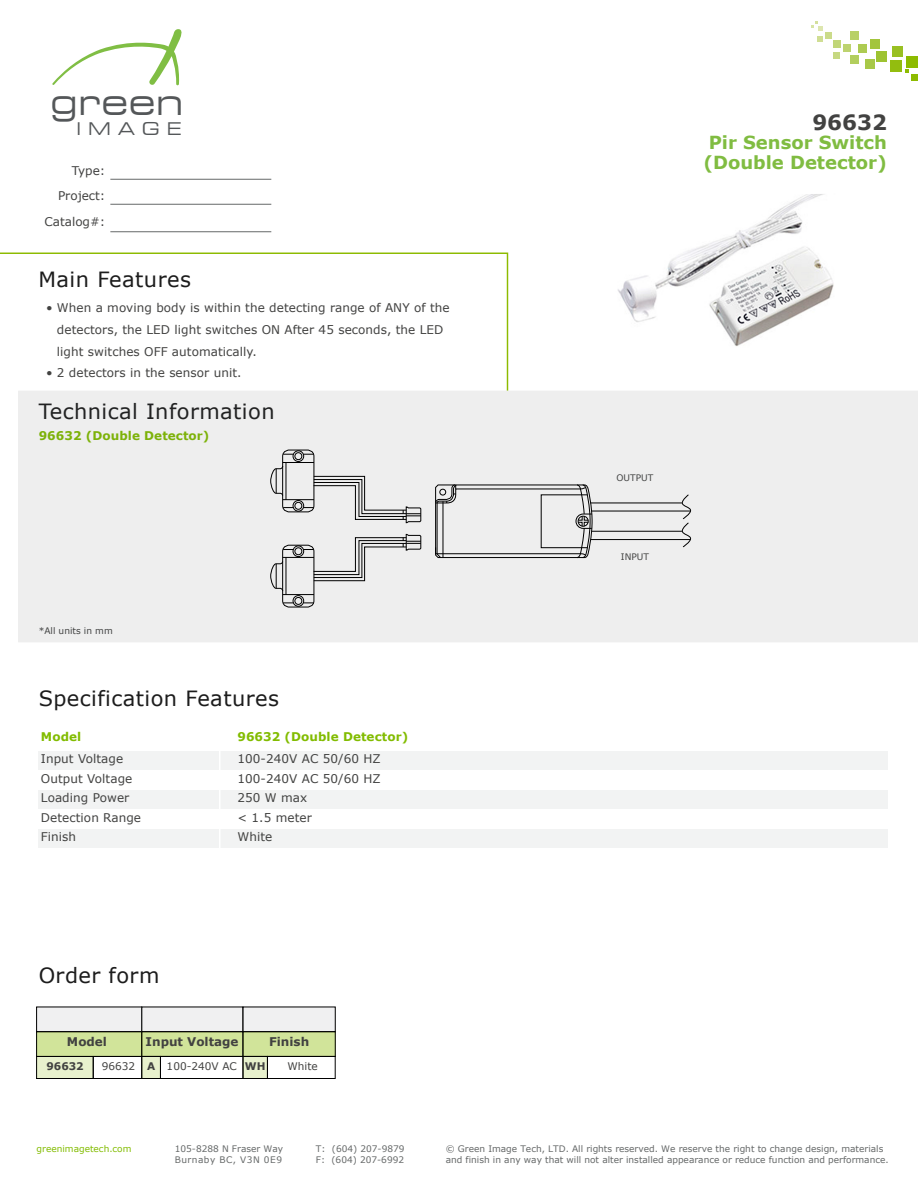
<style>
.page{position:relative;width:918px;height:1188px;background:#fff}
.page>*{position:absolute;margin:0;border:0;box-sizing:border-box;transform-origin:0 0}
.t1{font:expanded 35.55px "Square 721 BT";letter-spacing:.005em;color:#545759}
.t2{font:21px "Verdana";letter-spacing:.02em;color:#1c1c1c}
.t3{font:700 21px "Verdana";color:#424241}
.t4{font:700 18px/19.5px "Verdana";color:#80bc41}
.t5{font:expanded 17.4px "Square 721 BT";letter-spacing:.405em;color:#545759}
.t6{font:12px/19.5px "Verdana";letter-spacing:.005em;color:#424241}
.t7{font:700 12px "Verdana";letter-spacing:.005em;color:#82bc00}
.t8{font:700 12px "Verdana";color:#424241}
.t9{font:10.5px "Verdana";color:#424241}
.t10{font:700 10.5px "Verdana";color:#424241}
.t11{font:9px/10.8px "Verdana";color:#656868}
.t12{font:9px "Verdana";color:#424241}
.t13{font:9px "Verdana";color:#82bc00}
.s1{color:rgb(66 66 65/0)}
.s2{font-weight:700}
</style>
<div class="page">
<svg style="left:52px;top:29px;width:130px;height:56px"></svg>
<hr style="left:110px;top:179px;width:161px;height:1px;background:#666868">
<hr style="left:110px;top:204px;width:161px;height:1px;background:#666868">
<hr style="left:110px;top:231px;width:161px;height:1px;background:#666868">
<div style="left:911px;top:74px;width:7px;height:7px;background:#8dbb00"></div>
<div style="left:907px;top:56px;width:11px;height:11px;background:#8dbb00"></div>
<div style="left:891px;top:61px;width:11px;height:11px;background:#93bd0f"></div>
<div style="left:892px;top:46px;width:11px;height:11px;background:#99c023"></div>
<div style="left:877px;top:52px;width:10px;height:10px;background:#9ec331"></div>
<div style="left:870px;top:39px;width:10px;height:10px;background:#a3c53d"></div>
<div style="left:866px;top:60px;width:9px;height:9px;background:#a8c848"></div>
<div style="left:858px;top:44px;width:9px;height:9px;background:#adcb52"></div>
<div style="left:850px;top:55px;width:9px;height:9px;background:#b2ce5d"></div>
<div style="left:850px;top:32px;width:8px;height:8px;background:#b8d066"></div>
<div style="left:844px;top:44px;width:7px;height:7px;background:#bdd36f"></div>
<div style="left:833px;top:40px;width:7px;height:7px;background:#c1d678"></div>
<div style="left:833px;top:52px;width:7px;height:7px;background:#c6d881"></div>
<svg style="left:812px;top:21px;width:20px;height:21px"></svg>
<div style="left:37px;top:1007px;width:105px;height:25px;background:#f0f0f1"></div>
<div style="left:37px;top:1032px;width:105px;height:24px;background:#d1e49a"></div>
<div style="left:36px;top:1031px;width:106px;height:26px;border:1px solid #000"></div>
<div style="left:37px;top:1056px;width:56px;height:22px;background:#e8f1cd"></div>
<div style="left:36px;top:1056px;width:58px;height:23px;border:1px solid #000"></div>
<div style="left:93px;top:1056px;width:49px;height:23px;border:1px solid #000"></div>
<div style="left:142px;top:1007px;width:101px;height:25px;background:#f0f0f1"></div>
<div style="left:142px;top:1032px;width:101px;height:24px;background:#d1e49a"></div>
<div style="left:141px;top:1031px;width:102px;height:26px;border:1px solid #000"></div>
<div style="left:142px;top:1056px;width:18px;height:22px;background:#e8f1cd"></div>
<div style="left:141px;top:1056px;width:20px;height:23px;border:1px solid #000"></div>
<div style="left:160px;top:1056px;width:83px;height:23px;border:1px solid #000"></div>
<div style="left:243px;top:1007px;width:92px;height:25px;background:#f0f0f1"></div>
<div style="left:243px;top:1032px;width:92px;height:24px;background:#d1e49a"></div>
<div style="left:243px;top:1031px;width:93px;height:26px;border:1px solid #000"></div>
<div style="left:243px;top:1056px;width:24px;height:22px;background:#e8f1cd"></div>
<div style="left:243px;top:1056px;width:25px;height:23px;border:1px solid #000"></div>
<div style="left:267px;top:1056px;width:69px;height:23px;border:1px solid #000"></div>
<div style="left:38px;top:751px;width:849px;height:19px;background:#f2f3f3"></div>
<div style="left:38px;top:790px;width:849px;height:19px;background:#f2f3f3"></div>
<div style="left:38px;top:829px;width:849px;height:19px;background:#f2f3f3"></div>
<hr style="left:219px;top:744px;width:1px;height:111px;background:#fff">
<svg style="left:0;top:252px;width:509px;height:139px"></svg>
<div style="left:19px;top:391px;width:899px;height:251px;background:#eee"></div>
<img style="left:618px;top:194px;width:216px;height:152px">
<div style="left:282px;top:450px;width:32px;height:62px;border:1px solid #000;border-radius:6px"></div>
<svg style="left:270px;top:465px;width:13px;height:31px"></svg>
<hr style="left:283px;top:462px;width:31px;height:1px;background:#000">
<hr style="left:283px;top:499px;width:31px;height:1px;background:#000">
<hr style="left:286px;top:462px;width:1px;height:38px;background:#000">
<div style="left:293px;top:450px;width:11px;height:12px;border:1px solid #000;border-radius:50%"></div>
<div style="left:295px;top:452px;width:7px;height:8px;border:1px solid #000;border-radius:50%"></div>
<div style="left:295px;top:502px;width:7px;height:8px;border:1px solid #000;border-radius:50%"></div>
<div style="left:293px;top:500px;width:11px;height:12px;border:1px solid #000;border-radius:50%"></div>
<svg style="left:303px;top:476px;width:119px;height:47px"></svg>
<div style="left:282px;top:545px;width:32px;height:62px;border:1px solid #000;border-radius:6px"></div>
<svg style="left:270px;top:561px;width:13px;height:31px"></svg>
<hr style="left:283px;top:594px;width:31px;height:1px;background:#000">
<hr style="left:283px;top:557px;width:31px;height:1px;background:#000">
<hr style="left:286px;top:557px;width:1px;height:38px;background:#000">
<div style="left:293px;top:595px;width:11px;height:12px;border:1px solid #000;border-radius:50%"></div>
<div style="left:295px;top:597px;width:7px;height:8px;border:1px solid #000;border-radius:50%"></div>
<div style="left:295px;top:547px;width:7px;height:8px;border:1px solid #000;border-radius:50%"></div>
<div style="left:293px;top:546px;width:11px;height:11px;border:1px solid #000;border-radius:50%"></div>
<svg style="left:303px;top:534px;width:119px;height:47px"></svg>
<svg style="left:435px;top:484px;width:158px;height:75px"></svg>
<hr style="left:591px;top:503px;width:91px;height:1px;background:#000">
<hr style="left:590px;top:539px;width:100px;height:1px;background:#000">
<hr style="left:592px;top:511px;width:98px;height:1px;background:#000">
<hr style="left:592px;top:531px;width:90px;height:1px;background:#000">
<svg style="left:682px;top:494px;width:9px;height:54px"></svg>
<div style="left:439px;top:489px;width:7px;height:6px;border:1px solid #000;border-radius:50%"></div>
<h1 class="t1" style="left:50px;top:81px;width:135px">green</h1>
<h3 class="t5" style="left:76px;top:119px;width:107px">IMAGE</h3>
<p class="t6" style="left:45px;top:158px;width:62px;line-height:25.5px;text-align:right">Type:<br>Project:<br>Catalog#:</p>
<h2 class="t2" style="left:38px;top:265px;width:154px">Main Features</h2>
<p class="t6" style="left:46px;top:298px;width:405px">• When a moving body is within the detecting range of ANY of the</p>
<p class="t6" style="left:46px;top:320px;width:399px"><span class="s1">•</span> detectors, the LED light switches ON After 45 seconds, the LED</p>
<p class="t6" style="left:46px;top:341px;width:212px"><span class="s1">•</span> light switches OFF automatically.</p>
<p class="t6" style="left:46px;top:363px;width:197px">• 2 detectors in the sensor unit.</p>
<h2 class="t2" style="left:39px;top:397px;width:237px">Technical Information</h2>
<p class="t7" style="left:39px;top:427px;width:172px">96632 (Double Detector)</p>
<p class="t12" style="left:39px;top:625px;width:76px">*All units in mm</p>
<h2 class="t2" style="left:39px;top:683px;width:242px">Specification Features</h2>
<p class="t7" style="left:41px;top:728px;width:42px">Model</p>
<p class="t7" style="left:237px;top:728px;width:172px">96632 (Double Detector)</p>
<p class="t6" style="left:41px;top:749px;width:102px">Input Voltage<br>Output Voltage<br>Loading Power<br>Detection Range<br>Finish</p>
<p class="t6" style="left:237px;top:749px;width:145px">100-240V AC 50/60 HZ<br>100-240V AC 50/60 HZ<br>250 W max<br>&lt; 1.5 meter<br>White</p>
<h2 class="t2" style="left:39px;top:961px;width:122px">Order form</h2>
<p class="t8" style="left:67px;top:1034px;width:42px">Model</p>
<p class="t10" style="left:46px;top:1059px;width:39px">96632</p>
<p class="t9" style="left:102px;top:1059px;width:35px">96632</p>
<p class="t8" style="left:146px;top:1034px;width:94px">Input Voltage</p>
<p class="t9" style="left:147px;top:1059px;width:91px"><span class="s2">A</span> 100-240V AC</p>
<p class="t8" style="left:269px;top:1034px;width:42px">Finish</p>
<p class="t10" style="left:245px;top:1059px;width:22px">WH</p>
<p class="t9" style="left:287px;top:1059px;width:32px">White</p>
<h2 class="t3" style="left:812px;top:107px;width:76px">96632</h2>
<h3 class="t4" style="left:703px;top:133px;width:185px">Pir Sensor Switch (Double Detector)</h3>
<p class="t12" style="left:617px;top:471px;width:38px">OUTPUT</p>
<p class="t12" style="left:621px;top:550px;width:30px">INPUT</p>
<p class="t13" style="left:37px;top:1143px;width:96px">greenimagetech.com</p>
<p class="t11" style="left:316px;top:1144px;width:90px">T: (604) 207-9879<br>F: (604) 207-6992</p>
<p class="t11" style="left:446px;top:1144px;width:444px">© Green Image Tech, LTD. All rights reserved. We reserve the right to change design, materials and finish in any way that will not alter installed appearance or reduce function and performance.</p>
<p class="t11" style="left:175px;top:1144px;width:110px">105-8288 N Fraser Way<br>Burnaby BC, V3N 0E9</p>
</div>
